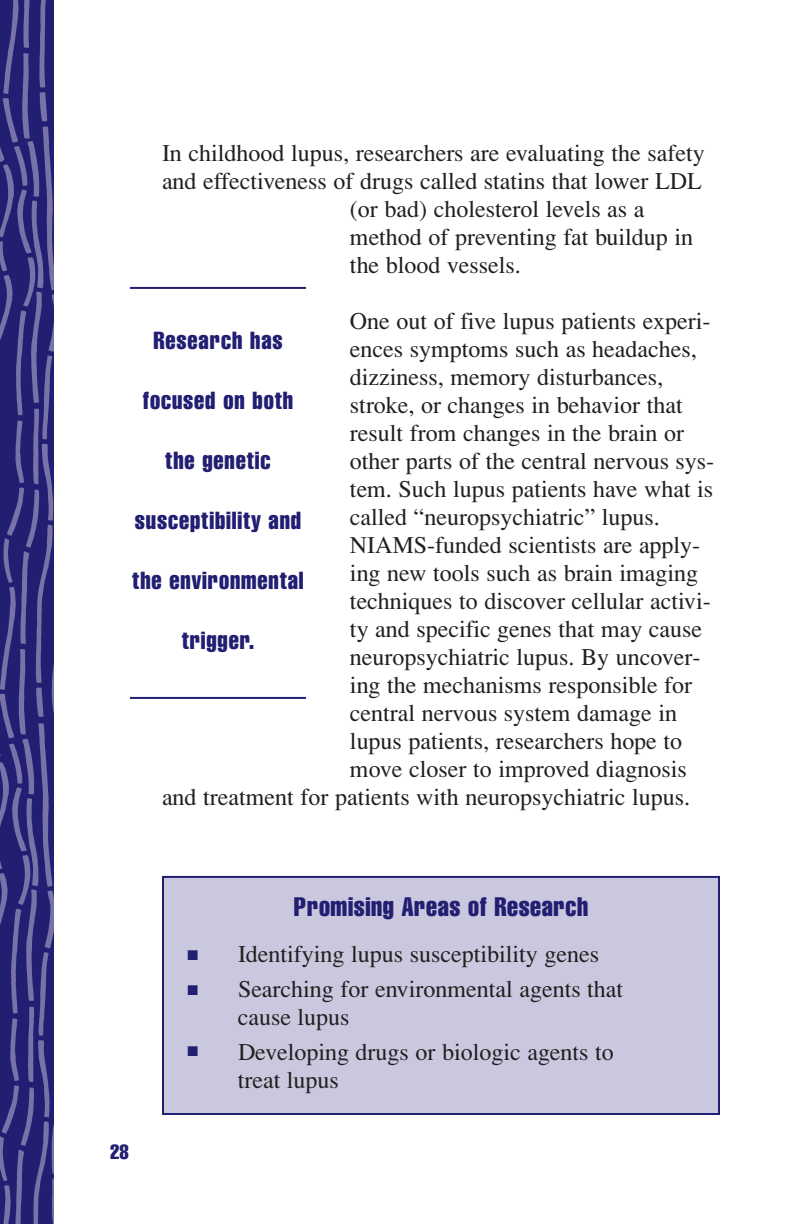
<style>
.page{position:relative;width:792px;height:1224px;background:#fff}
.page>*{position:absolute;margin:0;border:0;box-sizing:border-box;transform-origin:0 0}
.t1{font:extra-condensed 26px "Swiss 911 BT";letter-spacing:.025em;color:#221e72}
.t2{font:24px/28px "Times";color:#231f20}
.t3{font:extra-condensed 24px "Swiss 911 BT";letter-spacing:.035em;color:#221e72}
.t4{font:extra-condensed 20px "Swiss 911 BT";color:#221e72}
.s1{color:#221e72}
</style>
<div class="page">
<img style="left:0;top:0;width:54px;height:1224px">
<div style="left:163px;top:877px;width:556px;height:237px;background:#cac8df"></div>
<div style="left:162px;top:876px;width:558px;height:239px;border:2px solid #221e72"></div>
<hr style="left:130px;top:287px;width:176px;height:2px;background:#221e72">
<hr style="left:130px;top:697px;width:176px;height:2px;background:#221e72">
<p class="t2" style="left:162px;top:141px;width:544px">In childhood lupus, researchers are evaluating the safety</p>
<p class="t2" style="left:162px;top:169px;width:541px">and effectiveness of drugs called statins that lower LDL</p>
<p class="t2" style="left:350px;top:197px;width:296px">(or bad) cholesterol levels as a</p>
<p class="t2" style="left:350px;top:225px;width:345px">method of preventing fat buildup in</p>
<p class="t2" style="left:350px;top:253px;width:172px">the blood vessels.</p>
<p class="t2" style="left:350px;top:309px;width:362px">One out of five lupus patients experi-</p>
<p class="t2" style="left:350px;top:337px;width:348px">ences symptoms such as headaches,</p>
<p class="t2" style="left:350px;top:365px;width:315px">dizziness, memory disturbances,</p>
<p class="t2" style="left:350px;top:393px;width:334px">stroke, or changes in behavior that</p>
<p class="t2" style="left:350px;top:421px;width:336px">result from changes in the brain or</p>
<p class="t2" style="left:350px;top:449px;width:366px">other parts of the central nervous sys-</p>
<p class="t2" style="left:350px;top:477px;width:365px">tem. Such lupus patients have what is</p>
<p class="t2" style="left:350px;top:505px;width:311px">called “neuropsychiatric” lupus.</p>
<p class="t2" style="left:350px;top:533px;width:352px">NIAMS-funded scientists are apply-</p>
<p class="t2" style="left:350px;top:561px;width:350px">ing new tools such as brain imaging</p>
<p class="t2" style="left:350px;top:589px;width:362px">techniques to discover cellular activi-</p>
<p class="t2" style="left:350px;top:617px;width:354px">ty and specific genes that may cause</p>
<p class="t2" style="left:350px;top:645px;width:352px">neuropsychiatric lupus. By uncover-</p>
<p class="t2" style="left:350px;top:673px;width:344px">ing the mechanisms responsible for</p>
<p class="t2" style="left:350px;top:701px;width:329px">central nervous system damage in</p>
<p class="t2" style="left:350px;top:729px;width:334px">lupus patients, researchers hope to</p>
<p class="t2" style="left:350px;top:757px;width:338px">move closer to improved diagnosis</p>
<p class="t2" style="left:162px;top:785px;width:530px">and treatment for patients with neuropsychiatric lupus.</p>
<p class="t3" style="left:153px;top:332px;width:131px">Research has</p>
<p class="t3" style="left:143px;top:392px;width:152px">focused on both</p>
<p class="t3" style="left:165px;top:452px;width:107px">the genetic</p>
<p class="t3" style="left:135px;top:512px;width:168px">susceptibility and</p>
<p class="t3" style="left:132px;top:572px;width:173px">the environmental</p>
<p class="t3" style="left:182px;top:632px;width:74px">trigger.</p>
<p class="t4" style="left:110px;top:1145px;width:20px">28</p>
<p class="t1" style="left:294px;top:897px;width:296px">Promising Areas of Research</p>
<p class="t2" style="left:188px;top:942px;width:413px"><span class="s1">■</span> Identifying lupus susceptibility genes</p>
<p class="t2" style="left:238px;top:977px;width:387px;text-indent:-50px"><span class="s1">■</span> Searching for environmental agents that cause lupus</p>
<p class="t2" style="left:238px;top:1041px;width:378px;text-indent:-50px"><sup>■</sup> Developing drugs or biologic agents to treat lupus</p>
</div>
